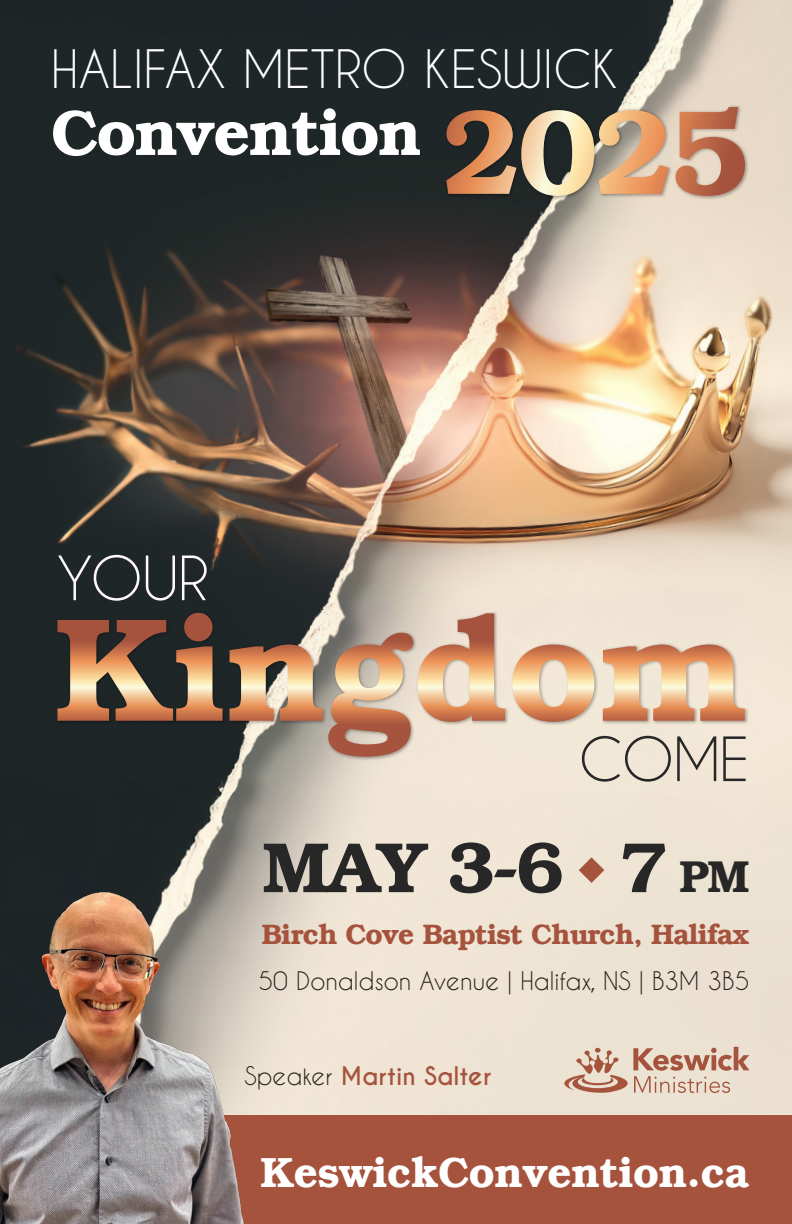
<style>
.page{position:relative;width:792px;height:1224px;background:#fff}
.page>*{position:absolute;margin:0;border:0;box-sizing:border-box;transform-origin:0 0}
.t1{font:600 71.2px "Bookman";color:#272727}
.t2{font:600 64px "Bookman";letter-spacing:-.025em;color:#fff}
.t3{font:57.2px "Caviar Dreams";color:#fef8f8}
.t4{font:57.2px "Caviar Dreams";color:#272727}
.t5{font:49.6px "Caviar Dreams";color:#fff}
.t6{font:600 42px "Bookman";letter-spacing:-.01em;color:#fff}
.t7{font:600 28px "Bookman";letter-spacing:-.025em;color:#a6533e}
.t8{font:24px "Caviar Dreams";color:#252018}
.t9{font:700 24px "Caviar Dreams";color:#a6533e}
.s1{font-size:44.4px}
.s2{font-weight:400;color:#252018}
</style>
<div class="page">
<img style="left:0;top:0;width:792px;height:1116px">
<div style="left:111px;top:1116px;width:681px;height:108px;background:#a6533e"></div>
<img style="left:0;top:839px;width:296px;height:385px">
<svg style="left:564px;top:1047px;width:185px;height:46px;background:#d7b8a7"></svg>
<img style="left:54px;top:609px;width:696px;height:153px">
<svg style="left:57px;top:613px;width:448px;height:144px;background:#987b67"></svg>
<svg style="left:579px;top:857px;width:25px;height:26px"></svg>
<img style="left:443px;top:104px;width:307px;height:97px">
<svg style="left:446px;top:107px;width:299px;height:89px;background:#ac8a6e"></svg>
<h3 class="t5" style="left:51px;top:40px;width:569px">HALIFAX METRO KESWICK</h3>
<h2 class="t2" style="left:51px;top:95px;width:372px">Convention</h2>
<h3 class="t3" style="left:57px;top:544px;width:153px">YOUR</h3>
<h3 class="t4" style="left:578px;top:725px;width:172px">COME</h3>
<h1 class="t1" style="left:262px;top:826px;width:489px">MAY 3-6 7 <span class="s1">PM</span></h1>
<p class="t7" style="left:262px;top:918px;width:489px">Birch Cove Baptist Church, Halifax</p>
<p class="t8" style="left:259px;top:967px;width:492px">50 Donaldson Avenue | Halifax, NS | B3M 3B5</p>
<p class="t9" style="left:245px;top:1061px;width:248px"><span class="s2">Speaker</span> Martin Salter</p>
<h3 class="t6" style="left:261px;top:1147px;width:490px">KeswickConvention.ca</h3>
</div>
